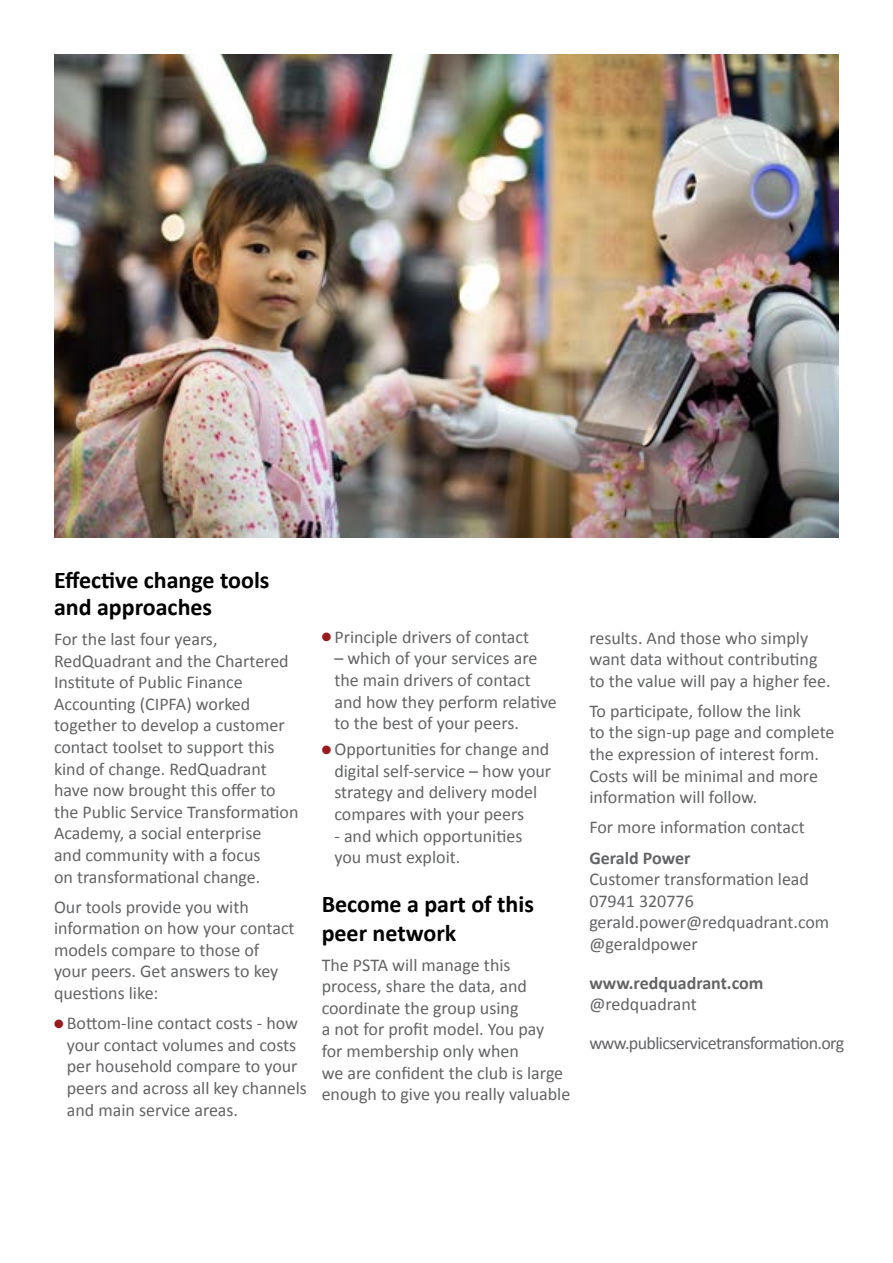
<style>
.page{position:relative;width:893px;height:1263px;background:#fff}
.page>*{position:absolute;margin:0;border:0;box-sizing:border-box;transform-origin:0 0}
.t1{font:700 24px/27px "Calibri";color:#000}
.t2{font:18px/21.6px "Calibri";color:#636466}
.t3{font:18px/38.5px "Calibri";letter-spacing:-.035em;color:#636466}
.t4{font:700 18px "Calibri";color:#636466}
.s1{color:#981b1e}
</style>
<div class="page">
<img style="left:54px;top:54px;width:785px;height:484px">
<h1 class="t1" style="left:54px;top:566px;width:217px">Effective change tools and approaches</h1>
<p class="t2" style="left:54px;top:628px;width:246px">For the last four years,<br>RedQuadrant and the Chartered<br>Institute of Public Finance<br>Accounting (CIPFA) worked together to develop a customer contact toolset to support this kind of change. RedQuadrant have now brought this offer to the Public Service Transformation<br>Academy, a social enterprise<br>and community with a focus<br>on transformational change.</p>
<p class="t2" style="left:54px;top:896px;width:242px">Our tools provide you with information on how your contact models compare to those of your peers. Get answers to key questions like:</p>
<p class="t2" style="left:67px;top:1012px;width:242px;text-indent:-13px"><span class="s1">●</span> Bottom-line contact costs - how your contact volumes and costs per household compare to your peers and across all key channels and main service areas.</p>
<p class="t2" style="left:322px;top:626px;width:209px"><span class="s1">●</span> Principle drivers of contact</p>
<p class="t2" style="left:334px;top:648px;width:224px">– which of your services are the main drivers of contact and how they perform relative to the best of your peers.</p>
<p class="t2" style="left:334px;top:738px;width:218px;text-indent:-13px"><span class="s1">●</span> Opportunities for change and digital self-service – how your strategy and delivery model compares with your peers</p>
<p class="t2" style="left:334px;top:825px;width:189px">- and which opportunities you must exploit.</p>
<h1 class="t1" style="left:322px;top:889px;width:214px;line-height:28.8px">Become a part of this peer network</h1>
<p class="t2" style="left:322px;top:954px;width:250px">The PSTA will manage this process, share the data, and coordinate the group using<br>a not for profit model. You pay<br>for membership only when<br>we are confident the club is large enough to give you really valuable</p>
<p class="t2" style="left:589px;top:627px;width:243px">results. And those who simply want data without contributing to the value will pay a higher fee.</p>
<p class="t2" style="left:589px;top:700px;width:247px">To participate, follow the link<br>to the sign-up page and complete the expression of interest form.<br>Costs will be minimal and more information will follow.</p>
<p class="t2" style="left:589px;top:817px;width:217px">For more information contact</p>
<p class="t4" style="left:589px;top:846px;width:103px">Gerald Power</p>
<p class="t2" style="left:589px;top:868px;width:242px">Customer transformation lead<br>07941 320776 gerald.power@redquadrant.com @geraldpower</p>
<p class="t4" style="left:589px;top:971px;width:176px">www.redquadrant.com</p>
<p class="t3" style="left:589px;top:985px;width:256px">@redquadrant www.publicservicetransformation.org</p>
</div>
